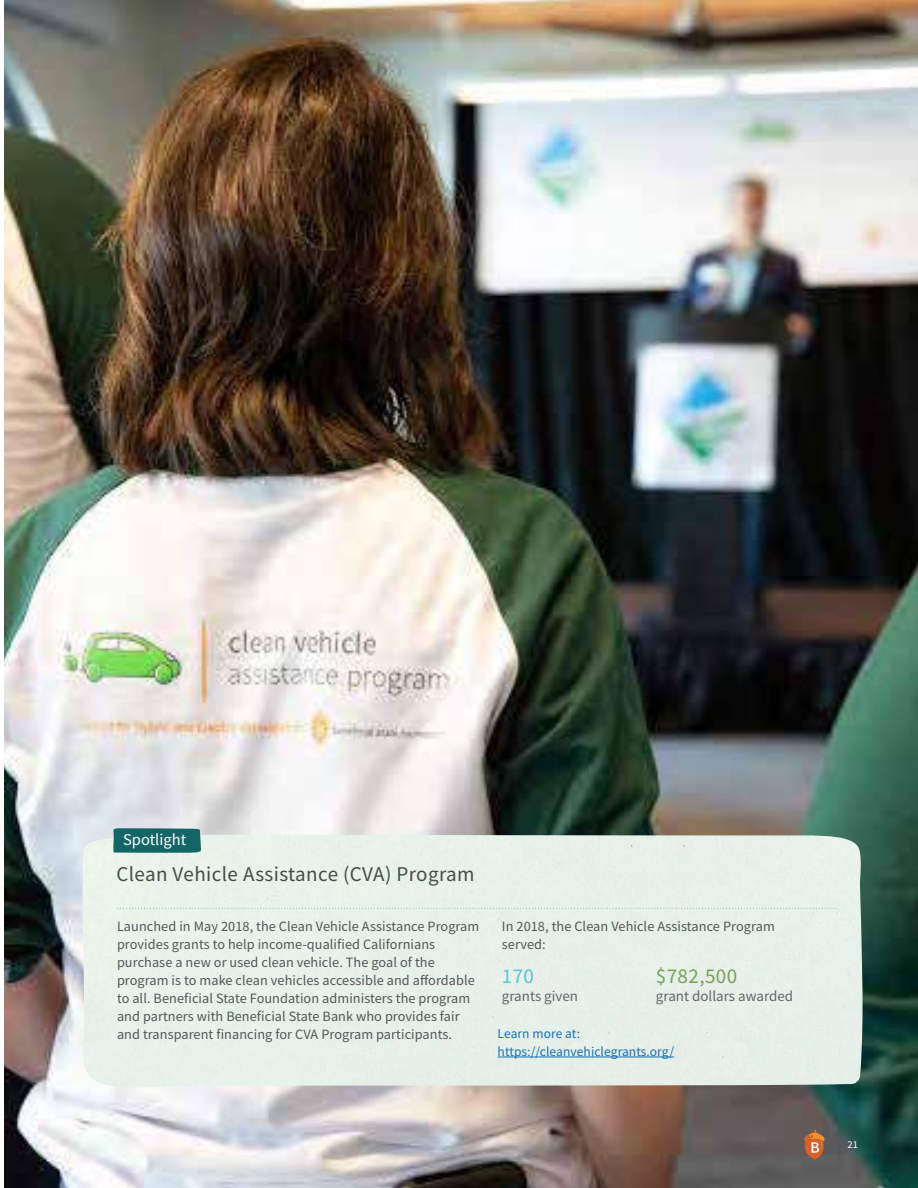
<style>
.page{position:relative;width:918px;height:1188px;background:#fff}
.page>*{position:absolute;margin:0;border:0;box-sizing:border-box;transform-origin:0 0}
.t1{font:21px "Source Sans Pro";letter-spacing:.02em;color:#4a4a4a}
.t2{font:21px "Source Sans Pro";letter-spacing:.02em;color:#77a256}
.t3{font:21px "Source Sans Pro";color:#58c6d5}
.t4{font:16.5px "Source Sans Pro";color:#fff}
.t5{font:15px "Source Sans Pro";color:#65666b}
.t6{font:14.25px/18px "Source Sans Pro";letter-spacing:.005em;color:#54565a}
.t7{font:13.5px/18px "Source Sans Pro";letter-spacing:.005em;color:#1771b4}
.t8{font:10.5px "Source Sans Pro";color:#fff}
</style>
<div class="page">
<img style="left:4px;top:0;width:914px;height:1188px">
<svg style="left:804px;top:1129px;width:21px;height:31px"></svg>
<div style="left:82px;top:835px;width:783px;height:256px;background:#e7f1e9"></div>
<svg style="left:113px;top:828px;width:88px;height:25px;background:#1d6b6c"></svg>
<svg style="left:118px;top:908px;width:717px;height:1px"></svg>
<hr style="left:498px;top:1057px;width:176px;height:1px;background:#1771b4">
<p class="t4" style="left:123px;top:829px;width:65px">Spotlight</p>
<h1 class="t1" style="left:116px;top:861px;width:360px">Clean Vehicle Assistance (CVA) Program</h1>
<p class="t6" style="left:117px;top:917px;width:364px">Launched in May 2018, the Clean Vehicle Assistance Program provides grants to help income-qualified Californians purchase a new or used clean vehicle. The goal of the program is to make clean vehicles accessible and affordable to all. Beneficial State Foundation administers the program and partners with Beneficial State Bank who provides fair and transparent financing for CVA Program participants.</p>
<p class="t6" style="left:502px;top:917px;width:274px">In 2018, the Clean Vehicle Assistance Program served:</p>
<h1 class="t2" style="left:656px;top:963px;width:83px">$782,500</h1>
<p class="t5" style="left:656px;top:986px;width:139px">grant dollars awarded</p>
<h1 class="t3" style="left:502px;top:963px;width:34px">170</h1>
<p class="t5" style="left:502px;top:986px;width:78px">grants given</p>
<p class="t7" style="left:498px;top:1024px;width:178px">Learn more at: https://cleanvehiclegrants.org/</p>
<p class="t8" style="left:847px;top:1138px;width:12px">21</p>
</div>
